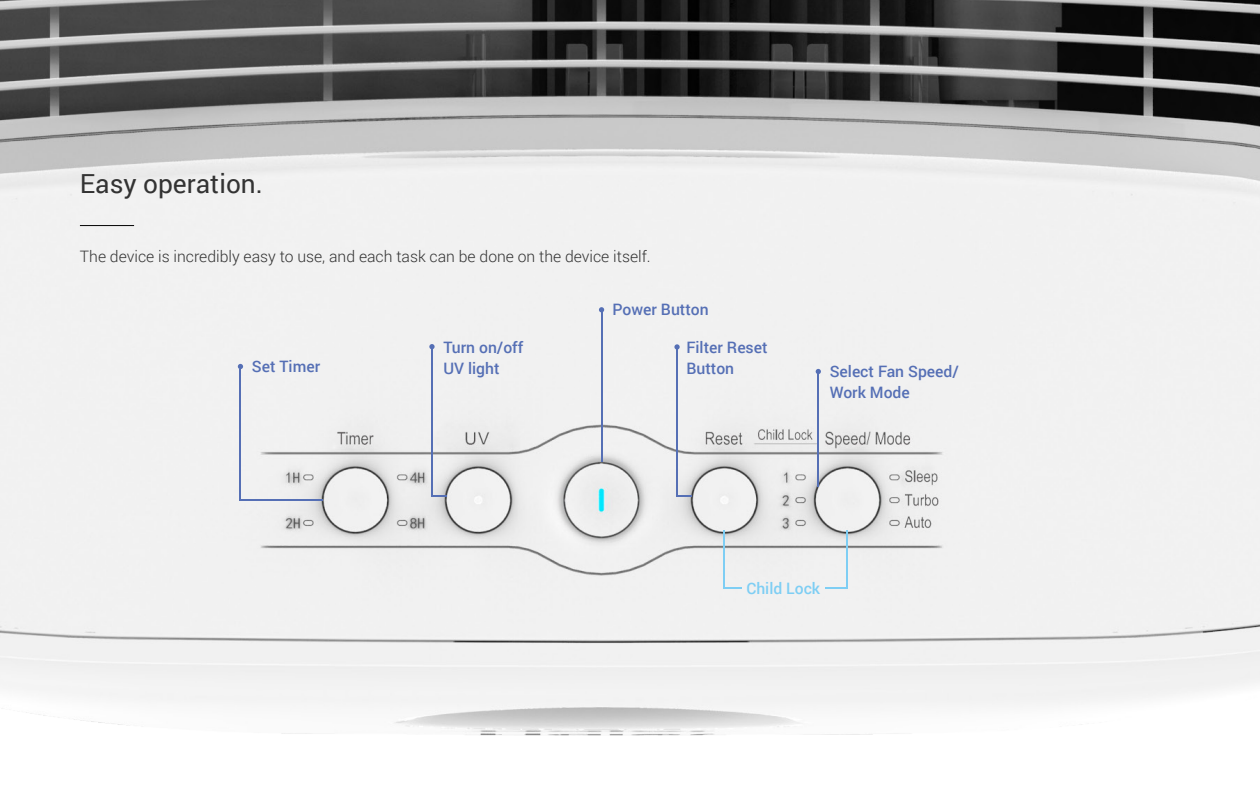
<style>
.page{position:relative;width:1260px;height:788px;background:#fff}
.page>*{position:absolute;margin:0;border:0;box-sizing:border-box;transform-origin:0 0}
.t1{font:26.25px "Roboto";color:#333}
.t2{font:500 15.75px/21px "Roboto";color:#556fb5}
.t3{font:300 15.75px "Roboto";color:#333}
.t4{font:500 15.75px "Roboto";color:#7ecef4}
</style>
<div class="page">
<img style="left:0;top:0;width:1260px;height:736px">
<hr style="left:80px;top:225px;width:54px;height:1px;background:#020202">
<hr style="left:240px;top:369px;width:1px;height:132px;background:#556fb5">
<hr style="left:240px;top:499px;width:83px;height:2px;background:#556fb5">
<svg style="left:433px;top:495px;width:14px;height:2px"></svg>
<svg style="left:678px;top:495px;width:14px;height:2px"></svg>
<hr style="left:431px;top:347px;width:2px;height:150px;background:#556fb5">
<hr style="left:818px;top:371px;width:1px;height:115px;background:#556fb5">
<hr style="left:676px;top:345px;width:2px;height:152px;background:#556fb5">
<hr style="left:724px;top:531px;width:1px;height:57px;background:#7ecef4">
<svg style="left:725px;top:587px;width:17px;height:1px"></svg>
<svg style="left:825px;top:587px;width:21px;height:1px"></svg>
<hr style="left:846px;top:531px;width:1px;height:57px;background:#7ecef4">
<hr style="left:601px;top:310px;width:1px;height:151px;background:#556fb5">
<svg style="left:238px;top:364px;width:5px;height:5px"></svg>
<svg style="left:429px;top:344px;width:6px;height:5px"></svg>
<svg style="left:599px;top:307px;width:5px;height:5px"></svg>
<svg style="left:674px;top:344px;width:6px;height:5px"></svg>
<svg style="left:816px;top:369px;width:5px;height:5px"></svg>
<h1 class="t1" style="left:80px;top:165px;width:184px">Easy operation.</h1>
<p class="t3" style="left:80px;top:245px;width:572px">The device is incredibly easy to use, and each task can be done on the device itself.</p>
<p class="t2" style="left:612px;top:299px;width:98px">Power Button</p>
<p class="t2" style="left:443px;top:336px;width:82px">Turn on/off<br>UV light</p>
<p class="t2" style="left:686px;top:336px;width:83px">Filter Reset<br>Button</p>
<p class="t2" style="left:252px;top:355px;width:70px">Set Timer</p>
<p class="t2" style="left:830px;top:360px;width:131px">Select Fan Speed/<br>Work Mode</p>
<p class="t4" style="left:746px;top:577px;width:75px">Child Lock</p>
</div>
